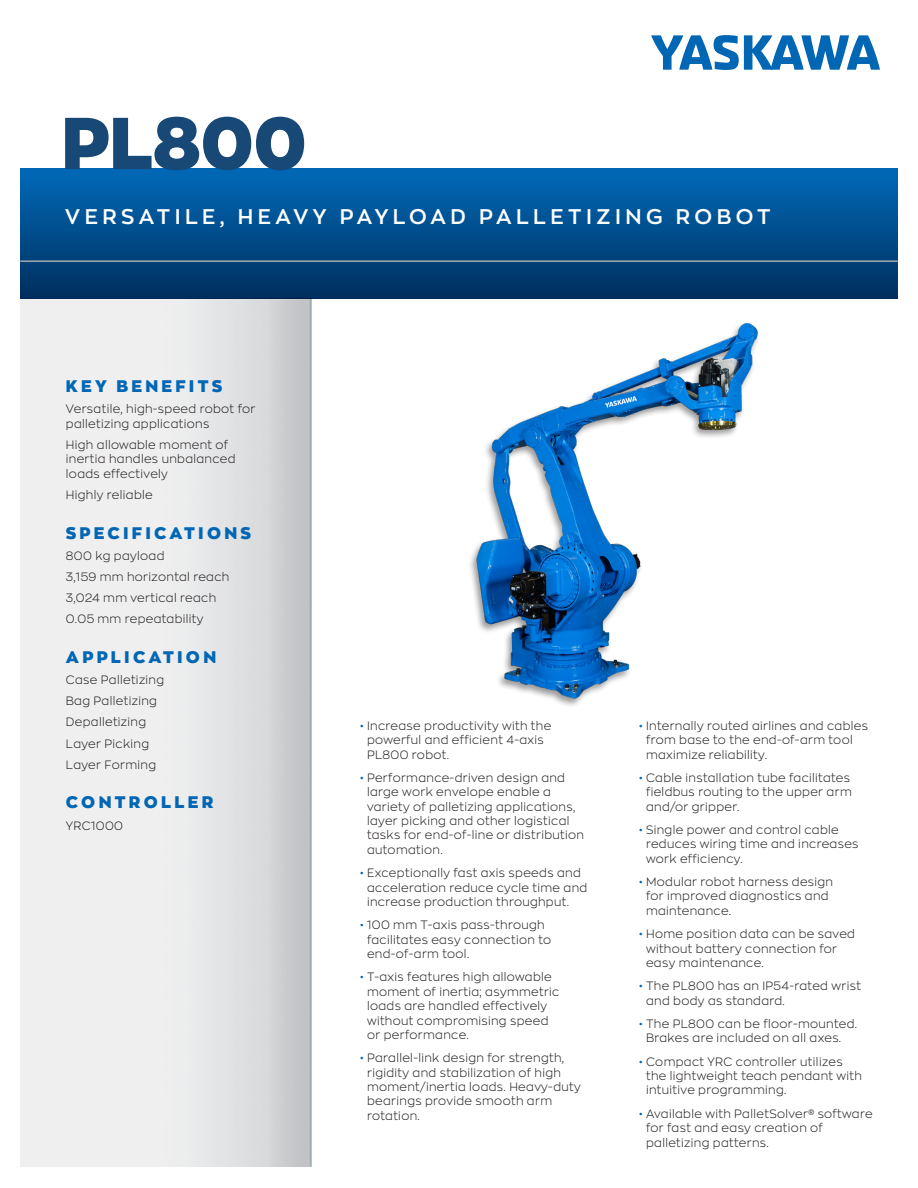
<style>
.page{position:relative;width:918px;height:1188px;background:#fff}
.page>*{position:absolute;margin:0;border:0;box-sizing:border-box;transform-origin:0 0}
.t1{font:900 72px "Zona Pro";color:#174876}
.t2{font:600 21px "Zona Pro";letter-spacing:.215em;color:#fff}
.t3{font:900 16.5px "Zona Pro";letter-spacing:.2em;color:#0166b3}
.t4{font:300 12px/14.4px "Zona Pro";letter-spacing:.03em;color:#231f20}
.s1{color:#0166b3}
</style>
<div class="page">
<img style="left:20px;top:298px;width:291px;height:869px">
<hr style="left:310px;top:298px;width:1px;height:868px;background:#9dacb5">
<div style="left:20px;top:169px;width:878px;height:129px;background:linear-gradient(to bottom,#016ab7,#002f5e)"></div>
<hr style="left:20px;top:260px;width:878px;height:2px;background:#9dacb5">
<svg style="left:651px;top:35px;width:229px;height:35px"></svg>
<img style="left:470px;top:322px;width:288px;height:384px">
<h1 class="t1" style="left:61px;top:94px;width:247px">PL800</h1>
<h2 class="t2" style="left:65px;top:203px;width:707px">VERSATILE, HEAVY PAYLOAD PALLETIZING ROBOT</h2>
<p class="t3" style="left:66px;top:375px;width:158px">KEY BENEFITS</p>
<p class="t4" style="left:66px;top:401px;width:191px">Versatile, high-speed robot for palletizing applications</p>
<p class="t4" style="left:66px;top:437px;width:171px">High allowable moment of inertia handles unbalanced loads effectively</p>
<p class="t4" style="left:66px;top:487px;width:88px">Highly reliable</p>
<p class="t3" style="left:66px;top:521px;width:187px">SPECIFICATIONS</p>
<p class="t4" style="left:66px;top:548px;width:100px">800 kg payload</p>
<p class="t4" style="left:66px;top:569px;width:165px">3,159 mm horizontal reach</p>
<p class="t4" style="left:66px;top:590px;width:152px">3,024 mm vertical reach</p>
<p class="t4" style="left:66px;top:611px;width:139px">0.05 mm repeatability</p>
<p class="t3" style="left:66px;top:646px;width:152px">APPLICATION</p>
<p class="t4" style="left:66px;top:672px;width:100px">Case Palletizing</p>
<p class="t4" style="left:66px;top:693px;width:92px">Bag Palletizing</p>
<p class="t4" style="left:66px;top:714px;width:82px">Depalletizing</p>
<p class="t4" style="left:66px;top:736px;width:85px">Layer Picking</p>
<p class="t4" style="left:66px;top:757px;width:92px">Layer Forming</p>
<p class="t3" style="left:66px;top:791px;width:149px">CONTROLLER</p>
<p class="t4" style="left:66px;top:818px;width:59px">YRC1000</p>
<p class="t4" style="left:367px;top:718px;width:186px;text-indent:-7px"><span class="s1">•</span> Increase productivity with the powerful and efficient 4-axis<br>PL800 robot.</p>
<p class="t4" style="left:367px;top:770px;width:219px;text-indent:-7px"><span class="s1">•</span> Performance-driven design and large work envelope enable a variety of palletizing applications, layer picking and other logistical tasks for end-of-line or distribution automation.</p>
<p class="t4" style="left:367px;top:865px;width:222px;text-indent:-7px"><span class="s1">•</span> Exceptionally fast axis speeds and acceleration reduce cycle time and increase production throughput.</p>
<p class="t4" style="left:367px;top:917px;width:186px;text-indent:-7px"><span class="s1">•</span> 100 mm T-axis pass-through facilitates easy connection to end-of-arm tool.</p>
<p class="t4" style="left:367px;top:969px;width:194px;text-indent:-7px"><span class="s1">•</span> T-axis features high allowable moment of inertia; asymmetric loads are handled effectively without compromising speed or performance.</p>
<p class="t4" style="left:367px;top:1050px;width:215px;text-indent:-7px"><span class="s1">•</span> Parallel-link design for strength, rigidity and stabilization of high moment/inertia loads. Heavy-duty bearings provide smooth arm rotation.</p>
<p class="t4" style="left:646px;top:718px;width:224px;text-indent:-7px"><span class="s1">•</span> Internally routed airlines and cables from base to the end-of-arm tool maximize reliability.</p>
<p class="t4" style="left:646px;top:770px;width:207px;text-indent:-7px"><span class="s1">•</span> Cable installation tube facilitates fieldbus routing to the upper arm and/or gripper.</p>
<p class="t4" style="left:646px;top:822px;width:214px;text-indent:-7px"><span class="s1">•</span> Single power and control cable reduces wiring time and increases work efficiency.</p>
<p class="t4" style="left:646px;top:874px;width:189px;text-indent:-7px"><span class="s1">•</span> Modular robot harness design for improved diagnostics and maintenance.</p>
<p class="t4" style="left:646px;top:926px;width:211px;text-indent:-7px"><span class="s1">•</span> Home position data can be saved without battery connection for easy maintenance.</p>
<p class="t4" style="left:646px;top:978px;width:216px;text-indent:-7px"><span class="s1">•</span> The PL800 has an IP54-rated wrist and body as standard.</p>
<p class="t4" style="left:646px;top:1016px;width:213px;text-indent:-7px"><span class="s1">•</span> The PL800 can be floor-mounted.<br>Brakes are included on all axes.</p>
<p class="t4" style="left:646px;top:1054px;width:217px;text-indent:-7px"><span class="s1">•</span> Compact YRC controller utilizes the lightweight teach pendant with intuitive programming.</p>
<p class="t4" style="left:646px;top:1106px;width:228px;text-indent:-7px"><span class="s1">•</span> Available with PalletSolver® software for fast and easy creation of palletizing patterns.</p>
</div>
